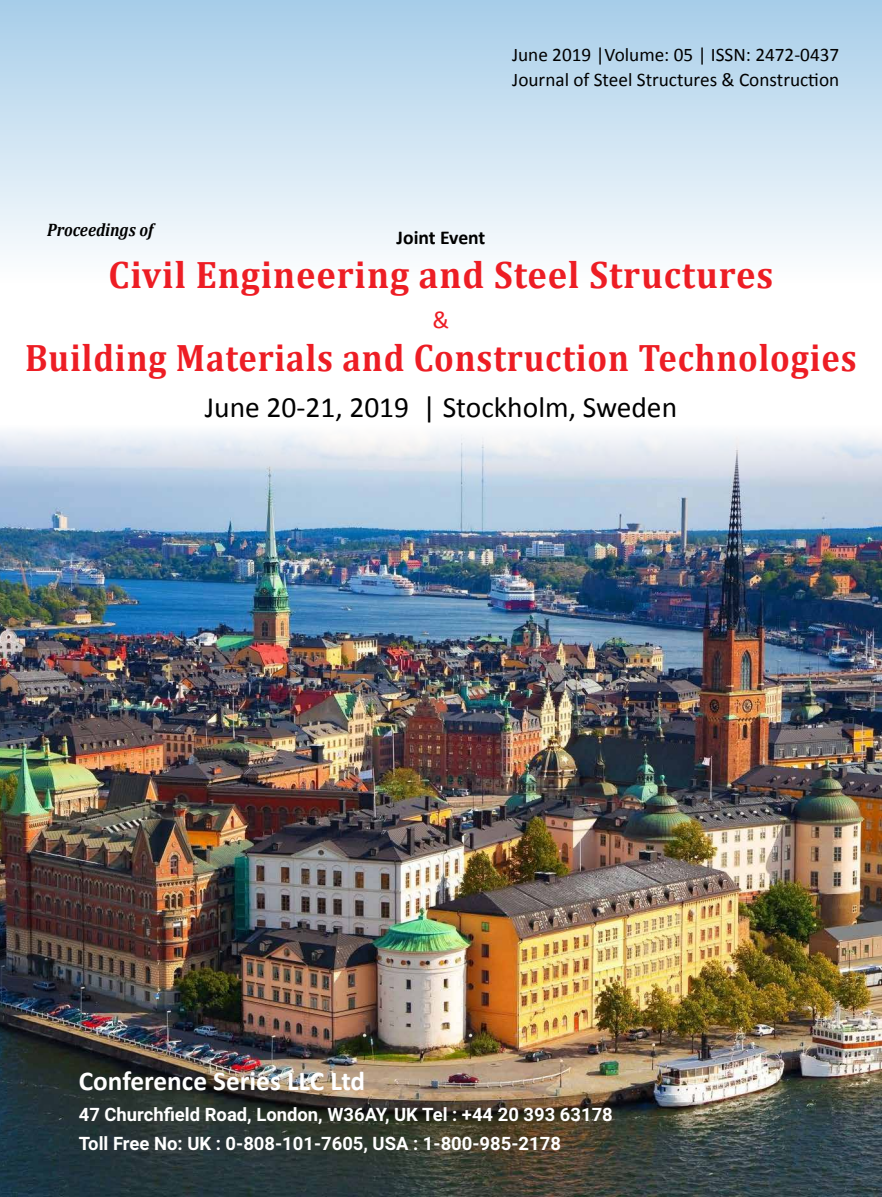
<style>
.page{position:relative;width:882px;height:1197px;background:#fff}
.page>*{position:absolute;margin:0;border:0;box-sizing:border-box;transform-origin:0 0}
.t1{font:700 38.5px/83.1px "Cambria";letter-spacing:.025em;color:#ed1d24;text-align:center;scale:.95 1}
.t2{font:29.57px "Calibri";color:#000}
.t3{font:700 27.3px "Calibri";color:#fff}
.t4{font:24.68px "Calibri";color:#ed1d24}
.t5{font:700 19.6px "Calibri";letter-spacing:-.005em;color:#000}
.t6{font:19.25px/24.5px "Calibri";color:#000}
.t7{font:700 18.38px/28.5px "Roboto";color:#fff}
.t8{font:italic 700 18.2px "Cambria";color:#000;scale:.89 1}
</style>
<div class="page">
<svg style="left:0;top:0;width:882px;height:252px;background:#cde2f2"></svg>
<img style="left:0;top:431px;width:882px;height:766px">
<p class="t6" style="left:512px;top:43px;width:329px">June 2019 |Volume: 05 | ISSN: 2472-0437<br>Journal of Steel Structures &amp; Construction</p>
<p class="t8" style="left:47px;top:217px;width:121px">Proceedings of</p>
<h1 class="t1" style="left:25px;top:232px;width:877px">Civil Engineering and Steel Structures<br>Building Materials and Construction Technologies</h1>
<p class="t5" style="left:397px;top:225px;width:90px">Joint Event</p>
<h3 class="t4" style="left:433px;top:304px;width:18px">&amp;</h3>
<h2 class="t2" style="left:205px;top:388px;width:474px">June 20-21, 2019 | Stockholm, Sweden</h2>
<h3 class="t3" style="left:79px;top:1063px;width:288px">Conference Series LLC Ltd</h3>
<p class="t7" style="left:79px;top:1100px;width:536px">47 Churchfield Road, London, W36AY, UK Tel : +44 20 393 63178<br>Toll Free No: UK : 0-808-101-7605, USA : 1-800-985-2178</p>
</div>
